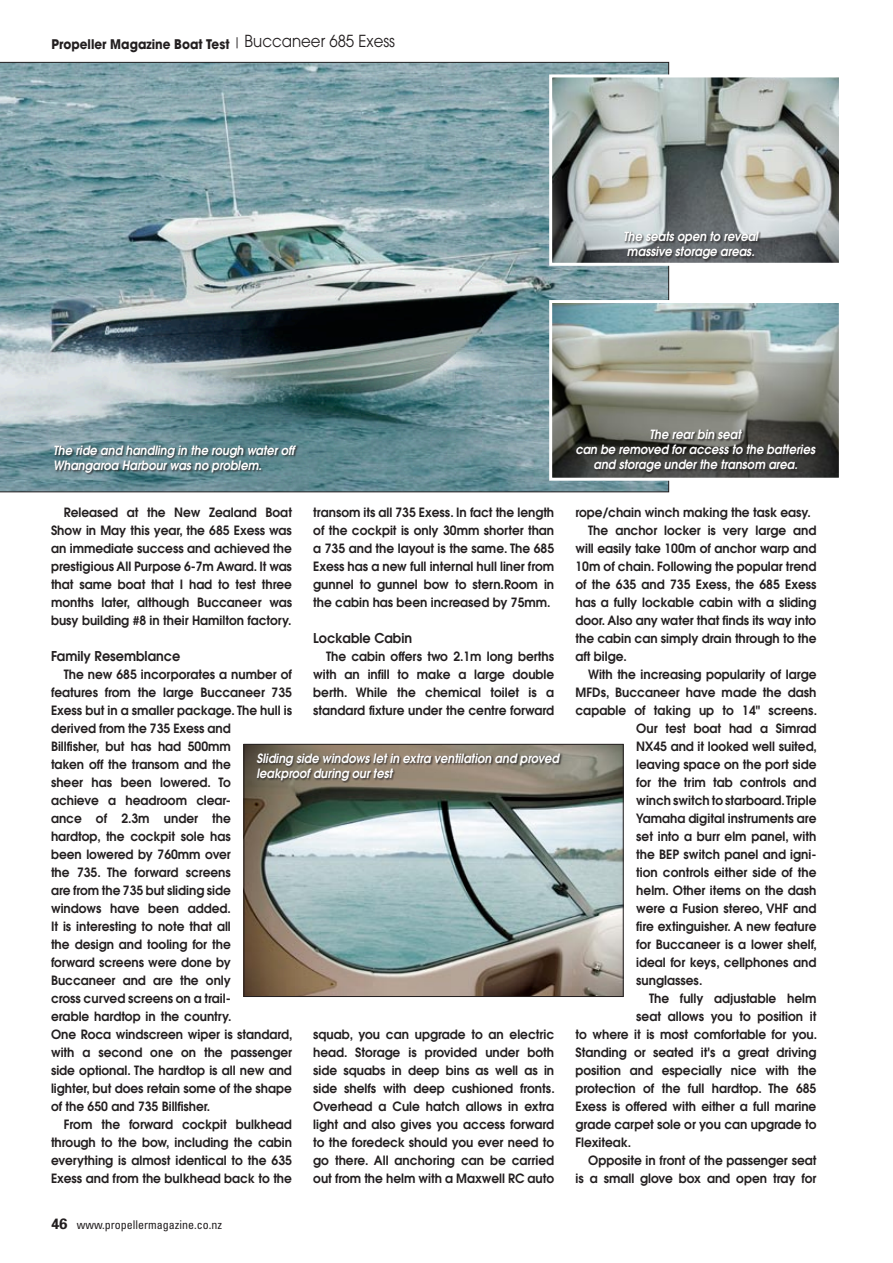
<style>
.page{position:relative;width:893px;height:1263px;background:#fff}
.page>*{position:absolute;margin:0;border:0;box-sizing:border-box;transform-origin:0 0}
.t1{font:600 13.5px "Avant Garde";color:#231f20;scale:.95 1}
.t2{font:700 13.2px "Avant Garde";color:#231f20;scale:.91 1}
.t3{font:600 12.75px/18px "Avant Garde";color:#231f20;text-align:justify;scale:.95 1}
.t4{font:italic 600 12.75px/15px "Avant Garde";color:#fff;scale:.9 1}
.t5{font:condensed 12px "Univers";color:#231f20}
.s1{font-weight:400}
.s2{font-weight:400;font-size:16.5px}
.s3{font-weight:700;font-stretch:normal;font-size:15px}
</style>
<div class="page">
<svg style="left:0;top:62px;width:669px;height:430px;background:#7c989e"></svg>
<img style="left:553px;top:78px;width:285px;height:184px">
<div style="left:549px;top:74px;width:293px;height:192px;border:3px solid #fff"></div>
<img style="left:553px;top:304px;width:285px;height:173px">
<div style="left:549px;top:300px;width:293px;height:181px;border:3px solid #fff"></div>
<img style="left:246px;top:746px;width:376px;height:249px">
<div style="left:244px;top:744px;width:380px;height:253px;border:1px solid #231f20"></div>
<div style="left:257px;top:753px;width:306px;height:30px;background:#231f20;opacity:.75"></div>
<div style="left:54px;top:445px;width:244px;height:30px;background:#231f20;opacity:.75"></div>
<div style="left:624px;top:231px;width:137px;height:30px;background:#231f20;opacity:.75"></div>
<div style="left:576px;top:429px;width:242px;height:45px;background:#231f20;opacity:.75"></div>
<p class="t2" style="left:52px;top:35px;width:379px">Propeller Magazine Boat Test <span class="s1">|</span> <span class="s2">Buccaneer 685 Exess</span></p>
<p class="t4" style="left:623px;top:229px;width:151px;text-align:center">The seats open to reveal massive storage areas.</p>
<p class="t4" style="left:53px;top:442px;width:270px">The ride and handling in the rough water off<br>Whangaroa Harbour was no problem.</p>
<p class="t3" style="left:313px;top:503px;width:255px">transom its all 735 Exess. In fact the length of the cockpit is only 30mm shorter than a 735 and the layout is the same. The 685<br>Exess has a new full internal hull liner from gunnel to gunnel bow to stern.Room in the cabin has been increased by 75mm.</p>
<p class="t1" style="left:313px;top:629px;width:106px">Lockable Cabin</p>
<p class="t3" style="left:313px;top:647px;width:255px;text-indent:13px">The cabin offers two 2.1m long berths with an infill to make a large double berth. While the chemical toilet is a standard fixture under the centre forward</p>
<p class="t3" style="left:51px;top:503px;width:255px;text-indent:13px">Released at the New Zealand Boat Show in May this year, the 685 Exess was an immediate success and achieved the prestigious All Purpose 6-7m Award. It was that same boat that I had to test three months later, although Buccaneer was busy building #8 in their Hamilton factory.</p>
<p class="t1" style="left:51px;top:647px;width:138px">Family Resemblance</p>
<p class="t3" style="left:51px;top:665px;width:256px;text-align:left;text-indent:13px">The new 685 incorporates a number of features from the large Buccaneer 735<br>Exess but in a smaller package. The hull is derived from the 735 Exess and<br>Billfisher, but has had 500mm<br>taken off the transom and the<br>sheer has been lowered. To<br>achieve a headroom clear-<br>ance of 2.3m under the<br>hardtop, the cockpit sole has<br>been lowered by 760mm over<br>the 735. The forward screens<br>are from the 735 but sliding side<br>windows have been added.<br>It is interesting to note that all<br>the design and tooling for the<br>forward screens were done by<br>Buccaneer and are the only<br>cross curved screens on a trail-<br>erable hardtop in the country.<br>One Roca windscreen wiper is standard, with a second one on the passenger side optional. The hardtop is all new and lighter, but does retain some of the shape of the 650 and 735 Billfisher.</p>
<p class="t3" style="left:51px;top:1115px;width:255px;text-indent:13px">From the forward cockpit bulkhead through to the bow, including the cabin everything is almost identical to the 635<br>Exess and from the bulkhead back to the</p>
<p class="t4" style="left:257px;top:750px;width:338px">Sliding side windows let in extra ventilation and proved leakproof during our test</p>
<p class="t3" style="left:313px;top:1025px;width:256px">squab, you can upgrade to an electric head. Storage is provided under both side squabs in deep bins as well as in side shelfs with deep cushioned fronts.<br>Overhead a Cule hatch allows in extra light and also gives you access forward to the foredeck should you ever need to go there. All anchoring can be carried out from the helm with a Maxwell RC auto</p>
<p class="t5" style="left:51px;top:1217px;width:173px"><span class="s3">46</span> www.propellermagazine.co.nz</p>
<p class="t4" style="left:575px;top:427px;width:268px;text-align:center">The rear bin seat<br>can be removed for access to the batteries and storage under the transom area.</p>
<p class="t3" style="left:575px;top:503px;width:249px">rope/chain winch making the task easy.</p>
<p class="t3" style="left:588px;top:521px;width:242px">The anchor locker is very large and</p>
<p class="t3" style="left:575px;top:539px;width:255px">will easily take 100m of anchor warp and</p>
<p class="t3" style="left:575px;top:557px;width:255px">10m of chain. Following the popular trend</p>
<p class="t3" style="left:575px;top:575px;width:255px">of the 635 and 735 Exess, the 685 Exess</p>
<p class="t3" style="left:575px;top:593px;width:255px">has a fully lockable cabin with a sliding</p>
<p class="t3" style="left:575px;top:611px;width:255px">door. Also any water that finds its way into</p>
<p class="t3" style="left:575px;top:629px;width:255px">the cabin can simply drain through to the</p>
<p class="t3" style="left:575px;top:647px;width:56px">aft bilge.</p>
<p class="t3" style="left:588px;top:665px;width:242px">With the increasing popularity of large</p>
<p class="t3" style="left:575px;top:683px;width:255px">MFDs, Buccaneer have made the dash</p>
<p class="t3" style="left:575px;top:701px;width:256px">capable of taking up to 14" screens.</p>
<p class="t3" style="left:636px;top:719px;width:191px">Our test boat had a Simrad</p>
<p class="t3" style="left:636px;top:737px;width:192px">NX45 and it looked well suited,</p>
<p class="t3" style="left:636px;top:755px;width:191px">leaving space on the port side</p>
<p class="t3" style="left:636px;top:773px;width:191px">for the trim tab controls and</p>
<p class="t3" style="left:636px;top:791px;width:191px">winch switch to starboard. Triple</p>
<p class="t3" style="left:636px;top:809px;width:191px">Yamaha digital instruments are</p>
<p class="t3" style="left:636px;top:827px;width:191px">set into a burr elm panel, with</p>
<p class="t3" style="left:636px;top:845px;width:191px">the BEP switch panel and igni-</p>
<p class="t3" style="left:636px;top:863px;width:191px">tion controls either side of the</p>
<p class="t3" style="left:636px;top:881px;width:191px">helm. Other items on the dash</p>
<p class="t3" style="left:636px;top:899px;width:191px">were a Fusion stereo, VHF and</p>
<p class="t3" style="left:636px;top:917px;width:191px">fire extinguisher. A new feature</p>
<p class="t3" style="left:636px;top:935px;width:192px">for Buccaneer is a lower shelf,</p>
<p class="t3" style="left:636px;top:953px;width:191px">ideal for keys, cellphones and</p>
<p class="t3" style="left:636px;top:971px;width:71px">sunglasses.</p>
<p class="t3" style="left:649px;top:989px;width:178px">The fully adjustable helm</p>
<p class="t3" style="left:636px;top:1007px;width:191px">seat allows you to position it</p>
<p class="t3" style="left:575px;top:1025px;width:256px">to where it is most comfortable for you.</p>
<p class="t3" style="left:575px;top:1043px;width:255px">Standing or seated it's a great driving</p>
<p class="t3" style="left:575px;top:1061px;width:255px">position and especially nice with the</p>
<p class="t3" style="left:575px;top:1079px;width:255px">protection of the full hardtop. The 685</p>
<p class="t3" style="left:575px;top:1097px;width:255px">Exess is offered with either a full marine</p>
<p class="t3" style="left:575px;top:1115px;width:255px">grade carpet sole or you can upgrade to</p>
<p class="t3" style="left:575px;top:1133px;width:60px">Flexiteak.</p>
<p class="t3" style="left:588px;top:1151px;width:242px">Opposite in front of the passenger seat</p>
<p class="t3" style="left:575px;top:1169px;width:255px">is a small glove box and open tray for</p>
</div>
